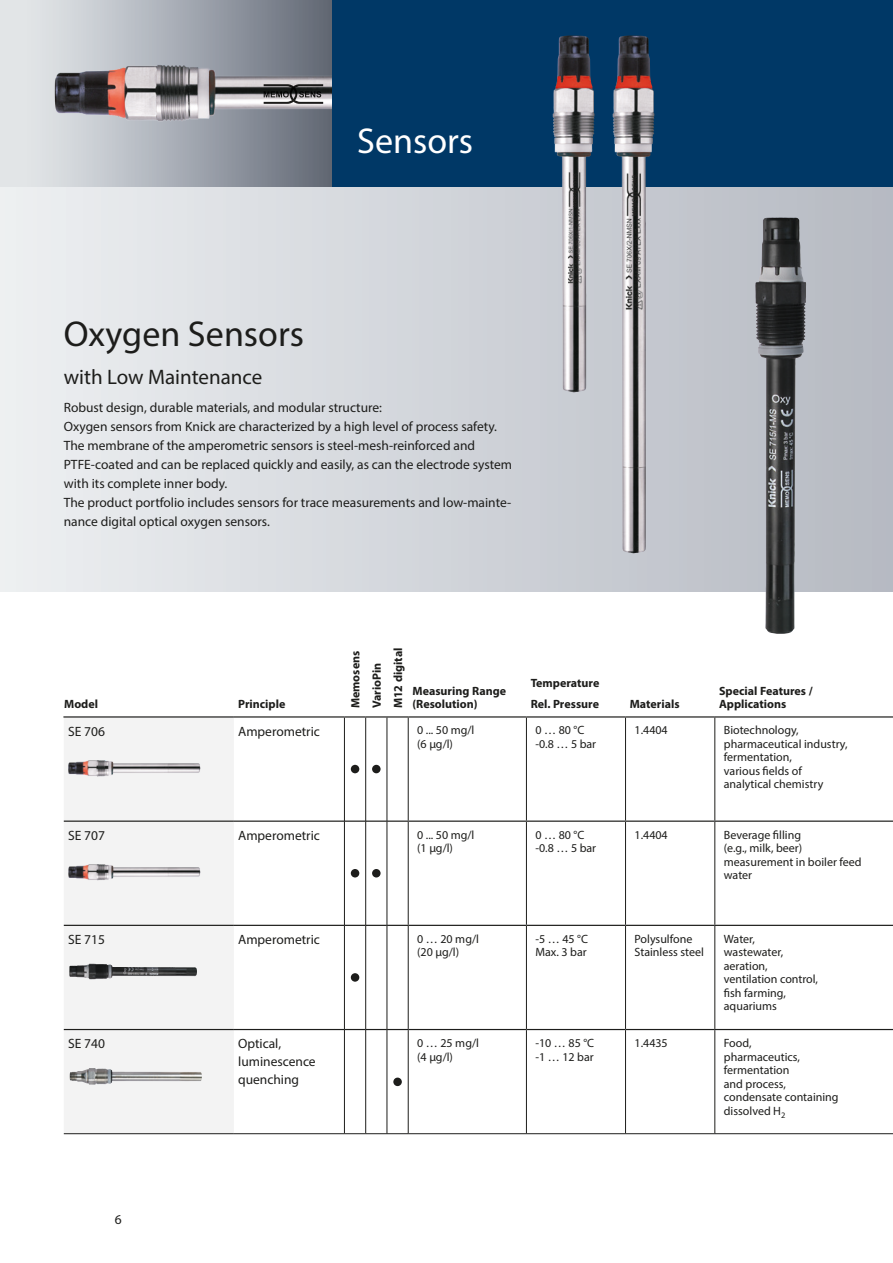
<style>
.page{position:relative;width:893px;height:1263px;background:#fff}
.page>*{position:absolute;margin:0;border:0;box-sizing:border-box;transform-origin:0 0}
.Headline_innen_sw{font:36px "Myriad Pro";color:#1d1d1b}
.Headline_Titel_ws{font:36px "Myriad Pro";color:#fff}
.SubLine_innen_sw{font:21px "Myriad Pro";color:#1d1d1b}
.Text_sw{font:13.5px/19px "Myriad Pro";color:#1d1d1b}
.Tabelle{font:13.5px/18px "Myriad Pro";color:#1d1d1b}
.Tabelle_klein{font:12px/13.5px "Myriad Pro";color:#1d1d1b}
.Tabelle_Head{font:700 12px/13.5px "Myriad Pro";color:#1d1d1b}
</style>
<div class="page">
<div style="left:332px;top:0;width:561px;height:187px;background:#003866"></div>
<div style="left:0;top:0;width:332px;height:187px;background:linear-gradient(to right,#f0f3f5,#656b79)"></div>
<div style="left:0;top:187px;width:893px;height:404px;background:linear-gradient(to right,#edeff2,#b5b9c2)"></div>
<img style="left:755px;top:217px;width:50px;height:417px">
<img style="left:552px;top:36px;width:102px;height:518px">
<img style="left:42px;top:55px;width:290px;height:78px">
<hr style="left:892px;top:187px;width:1px;height:404px;background:#b6bac3">
<div style="left:64px;top:717px;width:170px;height:416px;background:#f3f3f3"></div>
<hr style="left:64px;top:925px;width:170px;height:1px;background:#1d1d1b">
<hr style="left:408px;top:717px;width:1px;height:103px;background:#1d1d1b">
<hr style="left:526px;top:717px;width:1px;height:103px;background:#1d1d1b">
<hr style="left:625px;top:717px;width:1px;height:103px;background:#1d1d1b">
<hr style="left:715px;top:717px;width:1px;height:103px;background:#1d1d1b">
<hr style="left:408px;top:822px;width:1px;height:103px;background:#1d1d1b">
<hr style="left:526px;top:822px;width:1px;height:103px;background:#1d1d1b">
<hr style="left:625px;top:822px;width:1px;height:103px;background:#1d1d1b">
<hr style="left:715px;top:822px;width:1px;height:103px;background:#1d1d1b">
<hr style="left:408px;top:926px;width:1px;height:103px;background:#1d1d1b">
<hr style="left:526px;top:926px;width:1px;height:103px;background:#1d1d1b">
<hr style="left:625px;top:926px;width:1px;height:103px;background:#1d1d1b">
<hr style="left:715px;top:926px;width:1px;height:103px;background:#1d1d1b">
<hr style="left:408px;top:1030px;width:1px;height:103px;background:#1d1d1b">
<hr style="left:526px;top:1030px;width:1px;height:103px;background:#1d1d1b">
<hr style="left:625px;top:1030px;width:1px;height:103px;background:#1d1d1b">
<hr style="left:715px;top:1030px;width:1px;height:103px;background:#1d1d1b">
<hr style="left:234px;top:925px;width:110px;height:1px;background:#1d1d1b">
<svg style="left:345px;top:925px;width:63px;height:1px"></svg>
<hr style="left:408px;top:925px;width:118px;height:1px;background:#1d1d1b">
<hr style="left:526px;top:925px;width:99px;height:1px;background:#1d1d1b">
<hr style="left:625px;top:925px;width:90px;height:1px;background:#1d1d1b">
<hr style="left:715px;top:925px;width:178px;height:1px;background:#1d1d1b">
<hr style="left:715px;top:1133px;width:178px;height:1px;background:#1d1d1b">
<hr style="left:64px;top:1029px;width:170px;height:1px;background:#1d1d1b">
<hr style="left:234px;top:1029px;width:110px;height:1px;background:#1d1d1b">
<svg style="left:345px;top:1029px;width:63px;height:1px"></svg>
<hr style="left:408px;top:1029px;width:118px;height:1px;background:#1d1d1b">
<hr style="left:526px;top:1029px;width:99px;height:1px;background:#1d1d1b">
<hr style="left:625px;top:1029px;width:90px;height:1px;background:#1d1d1b">
<hr style="left:715px;top:1029px;width:178px;height:1px;background:#1d1d1b">
<hr style="left:63px;top:716px;width:171px;height:1px;background:#1d1d1b">
<hr style="left:234px;top:716px;width:110px;height:1px;background:#1d1d1b">
<svg style="left:344px;top:716px;width:64px;height:1px"></svg>
<hr style="left:408px;top:716px;width:118px;height:1px;background:#1d1d1b">
<hr style="left:526px;top:716px;width:99px;height:1px;background:#1d1d1b">
<hr style="left:625px;top:716px;width:90px;height:1px;background:#1d1d1b">
<hr style="left:715px;top:716px;width:178px;height:1px;background:#1d1d1b">
<hr style="left:64px;top:820px;width:170px;height:2px;background:#1d1d1b">
<hr style="left:234px;top:820px;width:110px;height:2px;background:#1d1d1b">
<hr style="left:345px;top:820px;width:21px;height:2px;background:#1d1d1b">
<hr style="left:366px;top:820px;width:21px;height:2px;background:#1d1d1b">
<hr style="left:387px;top:820px;width:21px;height:2px;background:#1d1d1b">
<hr style="left:408px;top:820px;width:118px;height:2px;background:#1d1d1b">
<hr style="left:526px;top:820px;width:99px;height:2px;background:#1d1d1b">
<hr style="left:625px;top:820px;width:90px;height:2px;background:#1d1d1b">
<hr style="left:715px;top:820px;width:178px;height:2px;background:#1d1d1b">
<hr style="left:64px;top:1133px;width:170px;height:1px;background:#1d1d1b">
<hr style="left:234px;top:1133px;width:110px;height:1px;background:#1d1d1b">
<svg style="left:344px;top:1133px;width:64px;height:1px"></svg>
<hr style="left:408px;top:1133px;width:118px;height:1px;background:#1d1d1b">
<hr style="left:526px;top:1133px;width:99px;height:1px;background:#1d1d1b">
<hr style="left:625px;top:1133px;width:90px;height:1px;background:#1d1d1b">
<hr style="left:344px;top:717px;width:1px;height:104px;background:#1d1d1b">
<hr style="left:365px;top:717px;width:1px;height:104px;background:#1d1d1b">
<hr style="left:387px;top:717px;width:1px;height:104px;background:#1d1d1b">
<hr style="left:344px;top:821px;width:1px;height:104px;background:#1d1d1b">
<hr style="left:365px;top:821px;width:1px;height:104px;background:#1d1d1b">
<hr style="left:387px;top:821px;width:1px;height:104px;background:#1d1d1b">
<hr style="left:344px;top:925px;width:1px;height:104px;background:#1d1d1b">
<hr style="left:365px;top:925px;width:1px;height:104px;background:#1d1d1b">
<hr style="left:387px;top:925px;width:1px;height:104px;background:#1d1d1b">
<hr style="left:344px;top:1029px;width:1px;height:104px;background:#1d1d1b">
<hr style="left:365px;top:1029px;width:1px;height:104px;background:#1d1d1b">
<hr style="left:387px;top:1029px;width:1px;height:104px;background:#1d1d1b">
<img style="left:68px;top:758px;width:137px;height:19px">
<div style="left:351px;top:765px;width:8px;height:8px;background:#1d1d1b;border-radius:50%"></div>
<div style="left:372px;top:765px;width:9px;height:8px;background:#1d1d1b;border-radius:50%"></div>
<img style="left:68px;top:861px;width:138px;height:21px">
<div style="left:351px;top:869px;width:8px;height:8px;background:#1d1d1b;border-radius:50%"></div>
<div style="left:372px;top:869px;width:9px;height:8px;background:#1d1d1b;border-radius:50%"></div>
<img style="left:69px;top:964px;width:128px;height:15px">
<div style="left:351px;top:973px;width:8px;height:9px;background:#1d1d1b;border-radius:50%"></div>
<img style="left:70px;top:1068px;width:132px;height:17px">
<div style="left:393px;top:1077px;width:9px;height:9px;background:#1d1d1b;border-radius:50%"></div>
<svg style="left:264px;top:84px;width:59px;height:20px"></svg>
<p class="Headline_Titel_ws" style="left:357px;top:119px;width:118px">Sensors</p>
<p class="Headline_innen_sw" style="left:64px;top:312px;width:242px">Oxygen Sensors</p>
<p class="SubLine_innen_sw" style="left:64px;top:364px;width:200px">with Low Maintenance</p>
<p class="Text_sw" style="left:64px;top:398px;width:450px">Robust design, durable materials, and modular structure:<br>Oxygen sensors from Knick are characterized by a high level of process safety.<br>The membrane of the amperometric sensors is steel-mesh-reinforced and PTFE-coated and can be replaced quickly and easily, as can the electrode system with its complete inner body.<br>The product portfolio includes sensors for trace measurements and low-mainte&shy;nance digital optical oxygen sensors.</p>
<p class="Tabelle_Head" style="left:64px;top:697px;width:35px">Model</p>
<p class="Tabelle_Head" style="left:238px;top:697px;width:49px">Principle</p>
<p class="Tabelle_Head" style="left:348px;top:708px;width:59px;rotate:-90deg">Memosens</p>
<p class="Tabelle_Head" style="left:370px;top:708px;width:47px;rotate:-90deg">VarioPin</p>
<p class="Tabelle_Head" style="left:391px;top:708px;width:62px;rotate:-90deg">M12 digital</p>
<p class="Tabelle_Head" style="left:412px;top:684px;width:95px">Measuring Range (Resolution)</p>
<p class="Tabelle" style="left:68px;top:722px;width:38px">SE 706</p>
<p class="Tabelle" style="left:238px;top:722px;width:83px">Amperometric</p>
<p class="Tabelle_klein" style="left:417px;top:723px;width:59px">0 ... 50 mg/l</p>
<p class="Tabelle_klein" style="left:417px;top:737px;width:37px">(6 µg/l)</p>
<p class="Tabelle" style="left:68px;top:826px;width:38px">SE 707</p>
<p class="Tabelle" style="left:238px;top:826px;width:83px">Amperometric</p>
<p class="Tabelle_klein" style="left:417px;top:828px;width:59px">0 ... 50 mg/l</p>
<p class="Tabelle_klein" style="left:417px;top:841px;width:37px">(1 µg/l)</p>
<p class="Tabelle" style="left:68px;top:930px;width:38px">SE 715</p>
<p class="Tabelle" style="left:238px;top:930px;width:83px">Amperometric</p>
<p class="Tabelle_klein" style="left:417px;top:932px;width:63px">0 … 20 mg/l</p>
<p class="Tabelle_klein" style="left:417px;top:945px;width:43px">(20 µg/l)</p>
<p class="Tabelle" style="left:68px;top:1034px;width:38px">SE 740</p>
<p class="Tabelle" style="left:238px;top:1034px;width:79px">Optical, luminescence quenching</p>
<p class="Tabelle_klein" style="left:417px;top:1036px;width:63px">0 … 25 mg/l</p>
<p class="Tabelle_klein" style="left:417px;top:1049px;width:37px">(4 µg/l)</p>
<p class="Tabelle_Head" style="left:531px;top:676px;width:70px">Temperature</p>
<p class="Tabelle_Head" style="left:531px;top:697px;width:70px">Rel. Pressure</p>
<p class="Tabelle_Head" style="left:630px;top:697px;width:51px">Materials</p>
<p class="Tabelle_Head" style="left:719px;top:684px;width:95px">Special Features /<br>Applications</p>
<p class="Tabelle_klein" style="left:535px;top:723px;width:50px">0 … 80 °C</p>
<p class="Tabelle_klein" style="left:535px;top:737px;width:62px">-0.8 … 5 bar</p>
<p class="Tabelle_klein" style="left:634px;top:723px;width:35px">1.4404</p>
<p class="Tabelle_klein" style="left:724px;top:723px;width:125px">Biotechnology, pharmaceutical industry, fermentation,<br>various fields of analytical chemistry</p>
<p class="Tabelle_klein" style="left:535px;top:828px;width:50px">0 … 80 °C</p>
<p class="Tabelle_klein" style="left:535px;top:841px;width:62px">-0.8 … 5 bar</p>
<p class="Tabelle_klein" style="left:634px;top:828px;width:35px">1.4404</p>
<p class="Tabelle_klein" style="left:724px;top:828px;width:139px">Beverage filling<br>(e.g., milk, beer) measurement in boiler feed water</p>
<p class="Tabelle_klein" style="left:535px;top:932px;width:54px">-5 … 45 °C</p>
<p class="Tabelle_klein" style="left:535px;top:945px;width:53px">Max. 3 bar</p>
<p class="Tabelle_klein" style="left:634px;top:932px;width:59px">Polysulfone</p>
<p class="Tabelle_klein" style="left:634px;top:945px;width:71px">Stainless steel</p>
<p class="Tabelle_klein" style="left:724px;top:932px;width:96px">Water,<br>wastewater, aeration, ventilation control, fish farming, aquariums</p>
<p class="Tabelle_klein" style="left:535px;top:1036px;width:60px">-10 … 85 °C</p>
<p class="Tabelle_klein" style="left:535px;top:1049px;width:60px">-1 … 12 bar</p>
<p class="Tabelle_klein" style="left:634px;top:1036px;width:35px">1.4435</p>
<p class="Tabelle_klein" style="left:724px;top:1036px;width:116px">Food,<br>pharmaceutics, fermentation<br>and process, condensate containing dissolved H<sub>2</sub></p>
<p class="Text_sw" style="left:115px;top:1210px;width:8px">6</p>
</div>
